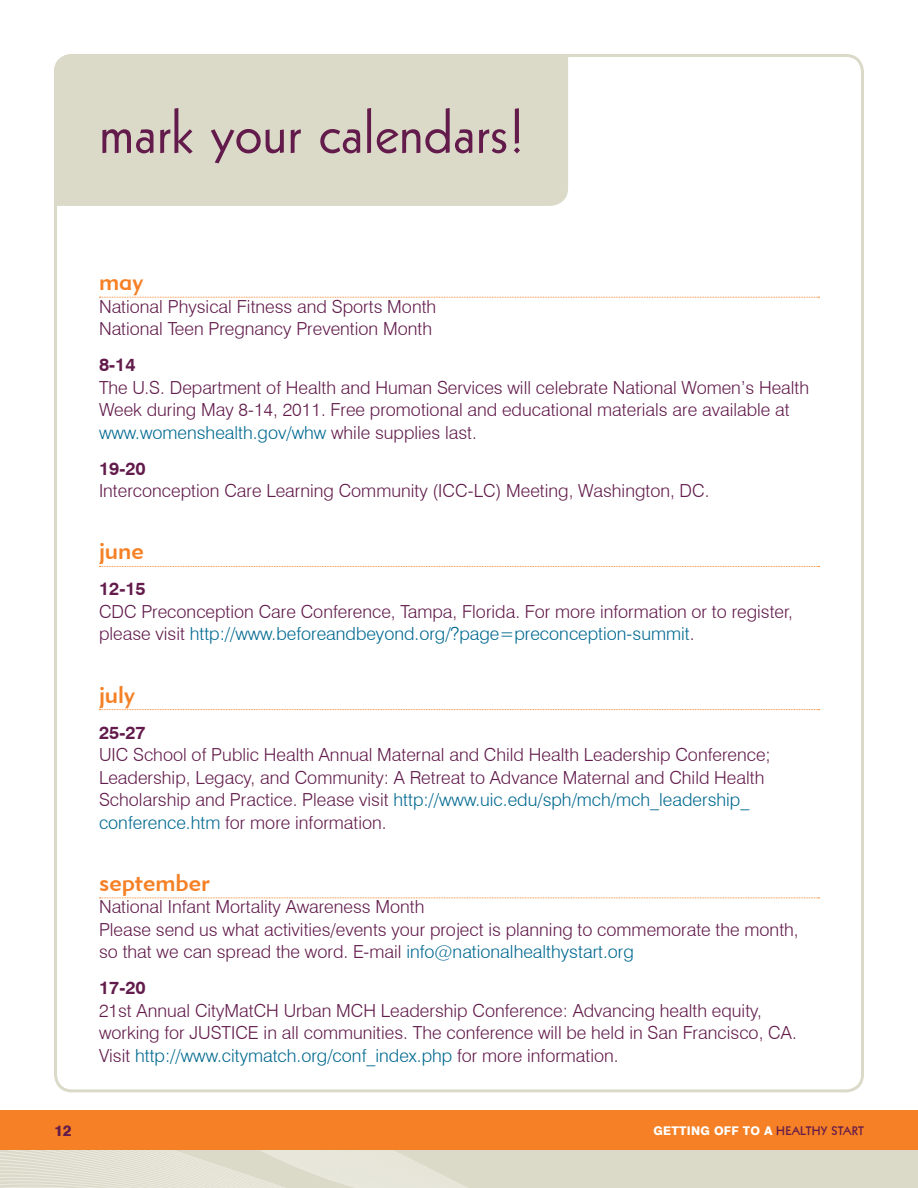
<style>
.page{position:relative;width:918px;height:1188px;background:#fff}
.page>*{position:absolute;margin:0;border:0;box-sizing:border-box;transform-origin:0 0}
.t1{font:61.5px "Geometric 231 BT Roman C";color:#621b4b}
.t2{font:24px "Geometric 415 BT Medium A";color:#f58025}
.t3{font:300 18px/22.5px "Swiss 721 BT";color:#621b4b}
.t4{font:700 18px "Swiss 721 BT";color:#621b4b}
.t5{font:800 15px "Swiss 721 BT";color:#621b4b}
.t6{font:800 12px "Swiss 721 BT";letter-spacing:.02em;color:#fff}
.s1{color:#006990}
.s2{font-family:"Geometric 231 BT Bold C";font-weight:400;color:#621b4b}
</style>
<div class="page">
<div style="left:866px;top:1150px;width:52px;height:38px;background:#dbdac9"></div>
<svg style="left:0;top:1150px;width:866px;height:38px;background:#deddce"></svg>
<div style="left:0;top:1110px;width:918px;height:40px;background:#f58025"></div>
<div style="left:55px;top:58px;width:513px;height:148px;background:#dbdac9"></div>
<svg style="left:99px;top:297px;width:721px;height:1px"></svg>
<svg style="left:99px;top:566px;width:721px;height:1px"></svg>
<svg style="left:99px;top:709px;width:721px;height:1px"></svg>
<svg style="left:99px;top:898px;width:721px;height:1px"></svg>
<h1 class="t1" style="left:99px;top:91px;width:428px">mark your calendars!</h1>
<h2 class="t2" style="left:99px;top:267px;width:46px">may</h2>
<p class="t3" style="left:99px;top:295px;width:339px">National Physical Fitness and Sports Month<br>National Teen Pregnancy Prevention Month</p>
<p class="t4" style="left:99px;top:354px;width:38px">8-14</p>
<p class="t3" style="left:99px;top:376px;width:712px">The U.S. Department of Health and Human Services will celebrate National Women’s Health<br>Week during May 8-14, 2011. Free promotional and educational materials are available at <span class="s1">www.womenshealth.gov/whw</span> while supplies last.</p>
<p class="t4" style="left:99px;top:457px;width:48px">19-20</p>
<p class="t3" style="left:99px;top:479px;width:612px">Interconception Care Learning Community (ICC-LC) Meeting, Washington, DC.</p>
<h2 class="t2" style="left:99px;top:536px;width:46px">june</h2>
<p class="t4" style="left:99px;top:578px;width:48px">12-15</p>
<p class="t3" style="left:99px;top:600px;width:695px">CDC Preconception Care Conference, Tampa, Florida. For more information or to register, please visit <span class="s1">http://www.beforeandbeyond.org/?page=preconception-summit</span>.</p>
<h2 class="t2" style="left:99px;top:679px;width:37px">july</h2>
<p class="t4" style="left:99px;top:721px;width:48px">25-27</p>
<p class="t3" style="left:99px;top:743px;width:673px">UIC School of Public Health Annual Maternal and Child Health Leadership Conference; Leadership, Legacy, and Community: A Retreat to Advance Maternal and Child Health Scholarship and Practice. Please visit <span class="s1">http://www.uic.edu/sph/mch/mch_leadership_ conference.htm</span> for more information.</p>
<h2 class="t2" style="left:99px;top:868px;width:112px">september</h2>
<p class="t3" style="left:99px;top:895px;width:701px">National Infant Mortality Awareness Month<br>Please send us what activities/events your project is planning to commemorate the month, so that we can spread the word. E-mail <span class="s1">info@nationalhealthystart.org</span></p>
<p class="t4" style="left:99px;top:977px;width:48px">17-20</p>
<p class="t3" style="left:99px;top:999px;width:700px">21st Annual CityMatCH Urban MCH Leadership Conference: Advancing health equity, working for JUSTICE in all communities. The conference will be held in San Francisco, CA.<br>Visit <span class="s1">http://www.citymatch.org/conf_index.php</span> for more information.</p>
<p class="t5" style="left:54px;top:1121px;width:19px">12</p>
<p class="t6" style="left:653px;top:1123px;width:212px">GETTING OFF TO A <span class="s2">HEALTHY START</span></p>
</div>
